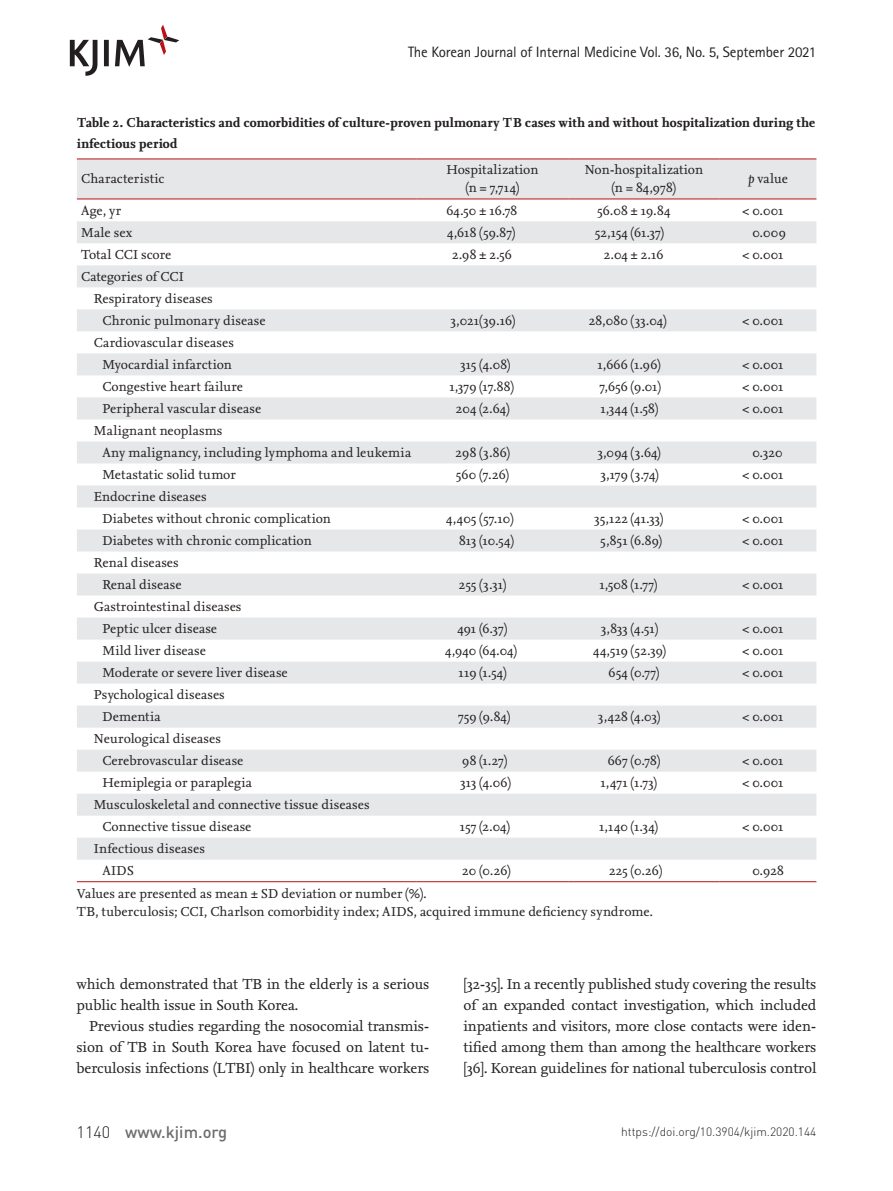
<style>
.page{position:relative;width:893px;height:1191px;background:#fff}
.page>*{position:absolute;margin:0;border:0;box-sizing:border-box;transform-origin:0 0}
.t1{font:500 16.5px "DIN Pro";color:#6c6d70}
.들였쓰기_본문{font:15px/21px "Nexus Serif";letter-spacing:-.01em;color:#231f20;text-align:justify}
.본문첫단락{font:15px/21px "Nexus Serif";letter-spacing:-.01em;color:#231f20}
.t2{font:15px "Rotis Sans Serif Std";letter-spacing:-.01em;color:#231f20}
.테이블{font:13.5px "Nexus Serif";letter-spacing:.01em;color:#231f20}
.테이블_3단계{font:13.5px "Nexus Serif";letter-spacing:.005em;color:#231f20}
.테이블_2단계{font:13.5px "Nexus Serif";letter-spacing:.01em;color:#231f20}
.테이블제목{font:700 13.5px/21px "Nexus Serif";letter-spacing:.005em;color:#231f20}
.t3{font:300 12px "DIN Pro";color:#231f20}
.s1{font-style:italic}
.s2{font-weight:300;color:#231f20}
</style>
<div class="page">
<svg style="left:70px;top:25px;width:109px;height:51px"></svg>
<div style="left:77px;top:160px;width:739px;height:39px;background:#e6e7e9"></div>
<svg style="left:77px;top:221px;width:739px;height:638px"></svg>
<hr style="left:77px;top:159px;width:340px;height:1px;background:#bb1018">
<hr style="left:417px;top:159px;width:151px;height:1px;background:#bb1018">
<hr style="left:568px;top:159px;width:152px;height:1px;background:#bb1018">
<hr style="left:720px;top:159px;width:96px;height:1px;background:#bb1018">
<hr style="left:77px;top:199px;width:340px;height:1px;background:#bb1018">
<hr style="left:417px;top:199px;width:151px;height:1px;background:#bb1018">
<hr style="left:568px;top:199px;width:152px;height:1px;background:#bb1018">
<hr style="left:720px;top:199px;width:96px;height:1px;background:#bb1018">
<hr style="left:77px;top:881px;width:340px;height:1px;background:#bb1018">
<hr style="left:417px;top:881px;width:151px;height:1px;background:#bb1018">
<hr style="left:568px;top:881px;width:152px;height:1px;background:#bb1018">
<hr style="left:720px;top:881px;width:96px;height:1px;background:#bb1018">
<p class="t2" style="left:408px;top:43px;width:410px">The Korean Journal of Internal Medicine Vol. 36, No. 5, September 2021</p>
<p class="테이블제목" style="left:77px;top:112px;width:740px">Table 2. Characteristics and comorbidities of culture-proven pulmonary TB cases with and without hospitalization during the infectious period</p>
<p class="테이블" style="left:81px;top:170px;width:85px">Characteristic</p>
<p class="테이블" style="left:585px;top:161px;width:120px">Non-hospitalization</p>
<p class="테이블" style="left:612px;top:179px;width:66px">(n = 84,978)</p>
<p class="테이블" style="left:446px;top:161px;width:94px">Hospitalization</p>
<p class="테이블" style="left:466px;top:179px;width:55px">(n = 7,714)</p>
<p class="테이블" style="left:748px;top:170px;width:41px"><span class="s1">p</span> value</p>
<p class="테이블" style="left:81px;top:202px;width:42px">Age, yr</p>
<p class="테이블" style="left:446px;top:202px;width:72px">64.50 ± 16.78</p>
<p class="테이블" style="left:598px;top:202px;width:74px">56.08 ± 19.84</p>
<p class="테이블" style="left:742px;top:202px;width:43px">&lt; 0.001</p>
<p class="테이블" style="left:81px;top:224px;width:53px">Male sex</p>
<p class="테이블" style="left:447px;top:224px;width:70px">4,618 (59.87)</p>
<p class="테이블" style="left:595px;top:224px;width:70px">52,154 (61.37)</p>
<p class="테이블" style="left:752px;top:224px;width:35px">0.009</p>
<p class="테이블" style="left:81px;top:246px;width:92px">Total CCI score</p>
<p class="테이블" style="left:452px;top:246px;width:61px">2.98 ± 2.56</p>
<p class="테이블" style="left:604px;top:246px;width:61px">2.04 ± 2.16</p>
<p class="테이블" style="left:742px;top:246px;width:43px">&lt; 0.001</p>
<p class="테이블" style="left:81px;top:268px;width:104px">Categories of CCI</p>
<p class="테이블_2단계" style="left:94px;top:290px;width:120px">Respiratory diseases</p>
<p class="테이블_3단계" style="left:102px;top:312px;width:165px">Chronic pulmonary disease</p>
<p class="테이블" style="left:451px;top:312px;width:66px">3,021(39.16)</p>
<p class="테이블" style="left:589px;top:312px;width:79px">28,080 (33.04)</p>
<p class="테이블" style="left:742px;top:312px;width:43px">&lt; 0.001</p>
<p class="테이블_2단계" style="left:94px;top:334px;width:142px">Cardiovascular diseases</p>
<p class="테이블_3단계" style="left:102px;top:356px;width:131px">Myocardial infarction</p>
<p class="테이블" style="left:460px;top:356px;width:52px">315 (4.08)</p>
<p class="테이블" style="left:597px;top:356px;width:65px">1,666 (1.96)</p>
<p class="테이블" style="left:742px;top:356px;width:43px">&lt; 0.001</p>
<p class="테이블_3단계" style="left:102px;top:378px;width:142px">Congestive heart failure</p>
<p class="테이블" style="left:449px;top:378px;width:66px">1,379 (17.88)</p>
<p class="테이블" style="left:599px;top:378px;width:63px">7,656 (9.01)</p>
<p class="테이블" style="left:742px;top:378px;width:43px">&lt; 0.001</p>
<p class="테이블_3단계" style="left:102px;top:400px;width:160px">Peripheral vascular disease</p>
<p class="테이블" style="left:456px;top:400px;width:55px">204 (2.64)</p>
<p class="테이블" style="left:600px;top:400px;width:59px">1,344 (1.58)</p>
<p class="테이블" style="left:742px;top:400px;width:43px">&lt; 0.001</p>
<p class="테이블_2단계" style="left:94px;top:422px;width:130px">Malignant neoplasms</p>
<p class="테이블_3단계" style="left:102px;top:444px;width:310px">Any malignancy, including lymphoma and leukemia</p>
<p class="테이블" style="left:456px;top:444px;width:56px">298 (3.86)</p>
<p class="테이블" style="left:598px;top:444px;width:64px">3,094 (3.64)</p>
<p class="테이블" style="left:752px;top:444px;width:32px">0.320</p>
<p class="테이블_3단계" style="left:102px;top:466px;width:135px">Metastatic solid tumor</p>
<p class="테이블" style="left:456px;top:466px;width:54px">560 (7.26)</p>
<p class="테이블" style="left:601px;top:466px;width:59px">3,179 (3.74)</p>
<p class="테이블" style="left:742px;top:466px;width:43px">&lt; 0.001</p>
<p class="테이블_2단계" style="left:94px;top:488px;width:114px">Endocrine diseases</p>
<p class="테이블_3단계" style="left:102px;top:510px;width:230px">Diabetes without chronic complication</p>
<p class="테이블" style="left:446px;top:510px;width:69px">4,405 (57.10)</p>
<p class="테이블" style="left:595px;top:510px;width:70px">35,122 (41.33)</p>
<p class="테이블" style="left:742px;top:510px;width:43px">&lt; 0.001</p>
<p class="테이블_3단계" style="left:102px;top:532px;width:211px">Diabetes with chronic complication</p>
<p class="테이블" style="left:459px;top:532px;width:56px">813 (10.54)</p>
<p class="테이블" style="left:601px;top:532px;width:63px">5,851 (6.89)</p>
<p class="테이블" style="left:742px;top:532px;width:43px">&lt; 0.001</p>
<p class="테이블_2단계" style="left:94px;top:554px;width:86px">Renal diseases</p>
<p class="테이블_3단계" style="left:102px;top:576px;width:81px">Renal disease</p>
<p class="테이블" style="left:459px;top:576px;width:49px">255 (3.31)</p>
<p class="테이블" style="left:599px;top:576px;width:59px">1,508 (1.77)</p>
<p class="테이블" style="left:742px;top:576px;width:43px">&lt; 0.001</p>
<p class="테이블_2단계" style="left:94px;top:598px;width:149px">Gastrointestinal diseases</p>
<p class="테이블_3단계" style="left:102px;top:620px;width:116px">Peptic ulcer disease</p>
<p class="테이블" style="left:457px;top:620px;width:51px">491 (6.37)</p>
<p class="테이블" style="left:601px;top:620px;width:58px">3,833 (4.51)</p>
<p class="테이블" style="left:742px;top:620px;width:43px">&lt; 0.001</p>
<p class="테이블_3단계" style="left:102px;top:642px;width:105px">Mild liver disease</p>
<p class="테이블" style="left:445px;top:642px;width:73px">4,940 (64.04)</p>
<p class="테이블" style="left:593px;top:642px;width:74px">44,519 (52.39)</p>
<p class="테이블" style="left:742px;top:642px;width:43px">&lt; 0.001</p>
<p class="테이블_3단계" style="left:102px;top:664px;width:187px">Moderate or severe liver disease</p>
<p class="테이블" style="left:458px;top:664px;width:50px">119 (1.54)</p>
<p class="테이블" style="left:609px;top:664px;width:52px">654 (0.77)</p>
<p class="테이블" style="left:742px;top:664px;width:43px">&lt; 0.001</p>
<p class="테이블_2단계" style="left:94px;top:686px;width:132px">Psychological diseases</p>
<p class="테이블_3단계" style="left:102px;top:708px;width:60px">Dementia</p>
<p class="테이블" style="left:458px;top:708px;width:53px">759 (9.84)</p>
<p class="테이블" style="left:598px;top:708px;width:63px">3,428 (4.03)</p>
<p class="테이블" style="left:742px;top:708px;width:43px">&lt; 0.001</p>
<p class="테이블_2단계" style="left:94px;top:730px;width:129px">Neurological diseases</p>
<p class="테이블_3단계" style="left:102px;top:752px;width:143px">Cerebrovascular disease</p>
<p class="테이블" style="left:462px;top:752px;width:46px">98 (1.27)</p>
<p class="테이블" style="left:608px;top:752px;width:54px">667 (0.78)</p>
<p class="테이블" style="left:742px;top:752px;width:43px">&lt; 0.001</p>
<p class="테이블_3단계" style="left:102px;top:774px;width:151px">Hemiplegia or paraplegia</p>
<p class="테이블" style="left:460px;top:774px;width:52px">313 (4.06)</p>
<p class="테이블" style="left:600px;top:774px;width:58px">1,471 (1.73)</p>
<p class="테이블" style="left:742px;top:774px;width:43px">&lt; 0.001</p>
<p class="테이블_2단계" style="left:94px;top:796px;width:277px">Musculoskeletal and connective tissue diseases</p>
<p class="테이블_3단계" style="left:102px;top:818px;width:151px">Connective tissue disease</p>
<p class="테이블" style="left:460px;top:818px;width:51px">157 (2.04)</p>
<p class="테이블" style="left:599px;top:818px;width:60px">1,140 (1.34)</p>
<p class="테이블" style="left:742px;top:818px;width:43px">&lt; 0.001</p>
<p class="테이블_2단계" style="left:94px;top:840px;width:113px">Infectious diseases</p>
<p class="테이블_3단계" style="left:102px;top:862px;width:33px">AIDS</p>
<p class="테이블" style="left:462px;top:862px;width:50px">20 (0.26)</p>
<p class="테이블" style="left:609px;top:862px;width:54px">225 (0.26)</p>
<p class="테이블" style="left:752px;top:862px;width:33px">0.928</p>
<p class="테이블" style="left:77px;top:884px;width:351px">Values are presented as mean ± SD deviation or number (%).</p>
<p class="테이블" style="left:77px;top:902px;width:577px">TB, tuberculosis; CCI, Charlson comorbidity index; AIDS, acquired immune deficiency syndrome.</p>
<p class="본문첫단락" style="left:77px;top:973px;width:354px">which demonstrated that TB in the elderly is a serious public health issue in South Korea.</p>
<p class="들였쓰기_본문" style="left:77px;top:1015px;width:354px;text-indent:13px">Previous studies regarding the nosocomial transmis&shy;sion of TB in South Korea have focused on latent tu&shy;berculosis infections (LTBI) only in healthcare workers</p>
<p class="들였쓰기_본문" style="left:463px;top:973px;width:354px">[32-35]. In a recently published study covering the results of an expanded contact investigation, which included inpatients and visitors, more close contacts were iden&shy;tified among them than among the healthcare workers [36]. Korean guidelines for national tuberculosis control</p>
<p class="t1" style="left:77px;top:1120px;width:152px"><span class="s2">1140</span> www.kjim.org</p>
<p class="t3" style="left:621px;top:1123px;width:197px">https://doi.org/10.3904/kjim.2020.144</p>
</div>
